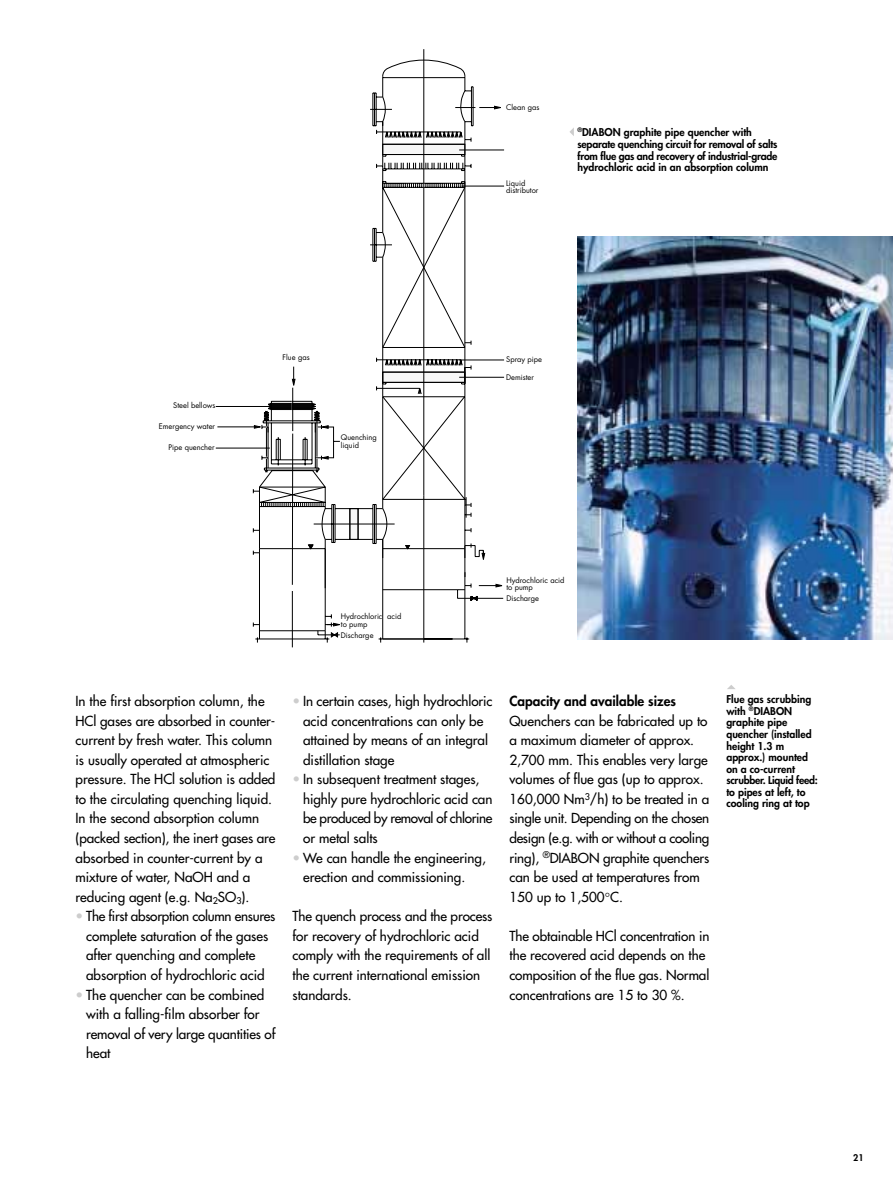
<style>
.page{position:relative;width:893px;height:1191px;background:#fff}
.page>*{position:absolute;margin:0;border:0;box-sizing:border-box;transform-origin:0 0}
.t1{font:13.5px/19.6px "Futura";color:#000}
.t2{font:800 13.5px "Futura";color:#000}
.t3{font:800 10.5px/11.6px "Futura";color:#000}
.t4{font:800 9px "Futura";color:#000}
.t5{font:7.5px/7.5px "Futura";color:#000}
.s1{color:#cdcdcd}
</style>
<div class="page">
<img style="left:577px;top:236px;width:315px;height:403px">
<svg style="left:569px;top:128px;width:5px;height:8px"></svg>
<svg style="left:727px;top:685px;width:8px;height:4px"></svg>
<hr style="left:423px;top:49px;width:1px;height:446px;background:#000">
<svg style="left:215px;top:76px;width:289px;height:562px"></svg>
<p class="t5" style="left:506px;top:104px;width:35px">Clean gas</p>
<p class="t5" style="left:506px;top:180px;width:34px">Liquid distributor</p>
<p class="t3" style="left:577px;top:128px;width:201px"><sup>®</sup>DIABON graphite pipe quencher with separate quenching circuit for removal of salts from flue gas and recovery of industrial-grade hydrochloric acid in an absorption column</p>
<p class="t5" style="left:173px;top:402px;width:44px">Steel bellows</p>
<p class="t5" style="left:159px;top:423px;width:58px">Emergency water</p>
<p class="t5" style="left:168px;top:444px;width:48px">Pipe quencher</p>
<p class="t5" style="left:283px;top:354px;width:29px">Flue gas</p>
<p class="t5" style="left:341px;top:434px;width:37px">Quenching liquid</p>
<p class="t5" style="left:506px;top:356px;width:37px">Spray pipe</p>
<p class="t5" style="left:506px;top:374px;width:29px">Demister</p>
<p class="t5" style="left:341px;top:613px;width:62px">Hydrochloric acid to pump</p>
<p class="t5" style="left:341px;top:632px;width:34px">Discharge</p>
<p class="t5" style="left:506px;top:577px;width:60px">Hydrochloric acid to pump</p>
<p class="t5" style="left:506px;top:596px;width:34px">Discharge</p>
<p class="t1" style="left:75px;top:692px;width:201px">In the first absorption column, the HCl gases are absorbed in counter&shy;current by fresh water. This column is usually operated at atmospheric pressure. The HCl solution is added to the circulating quenching liquid.<br>In the second absorption column (packed section), the inert gases are absorbed in counter-current by a mixture of water, NaOH and a reducing agent (e.g. Na<sub>2</sub>SO<sub>3</sub>).</p>
<p class="t1" style="left:86px;top:907px;width:191px;text-indent:-11px"><span class="s1">•</span> The first absorption column ensures complete saturation of the gases after quenching and complete absorption of hydrochloric acid</p>
<p class="t1" style="left:86px;top:986px;width:191px;text-indent:-11px"><span class="s1">•</span> The quencher can be combined with a falling-film absorber for removal of very large quantities of heat</p>
<p class="t1" style="left:303px;top:692px;width:191px;text-indent:-11px"><span class="s1">•</span> In certain cases, high hydrochloric acid concentrations can only be attained by means of an integral distillation stage</p>
<p class="t1" style="left:303px;top:770px;width:191px;text-indent:-11px"><span class="s1">•</span> In subsequent treatment stages, highly pure hydrochloric acid can be produced by removal of chlorine or metal salts</p>
<p class="t1" style="left:303px;top:849px;width:184px;text-indent:-11px"><span class="s1">•</span> We can handle the engineering, erection and commissioning.</p>
<p class="t1" style="left:292px;top:907px;width:201px">The quench process and the process for recovery of hydrochloric acid comply with the requirements of all the current international emission standards.</p>
<p class="t2" style="left:509px;top:695px;width:168px">Capacity and available sizes</p>
<p class="t1" style="left:509px;top:712px;width:201px">Quenchers can be fabricated up to a maximum diameter of approx.<br>2,700 mm. This enables very large volumes of flue gas (up to approx.<br>160,000 Nm<sup>3</sup>/h) to be treated in a single unit. Depending on the chosen design (e.g. with or without a cooling ring), <sup>®</sup>DIABON graphite quenchers can be used at temperatures from<br>150 up to 1,500 C.</p>
<p class="t1" style="left:509px;top:927px;width:201px">The obtainable HCl concentration in the recovered acid depends on the composition of the flue gas. Normal concentrations are 15 to 30 %.</p>
<p class="t3" style="left:726px;top:695px;width:93px">Flue gas scrubbing with <sup>®</sup>DIABON graphite pipe quencher (installed height 1.3 m approx.) mounted on a co-current scrubber. Liquid feed: to pipes at left, to cooling ring at top</p>
<p class="t4" style="left:853px;top:1153px;width:12px">21</p>
</div>
